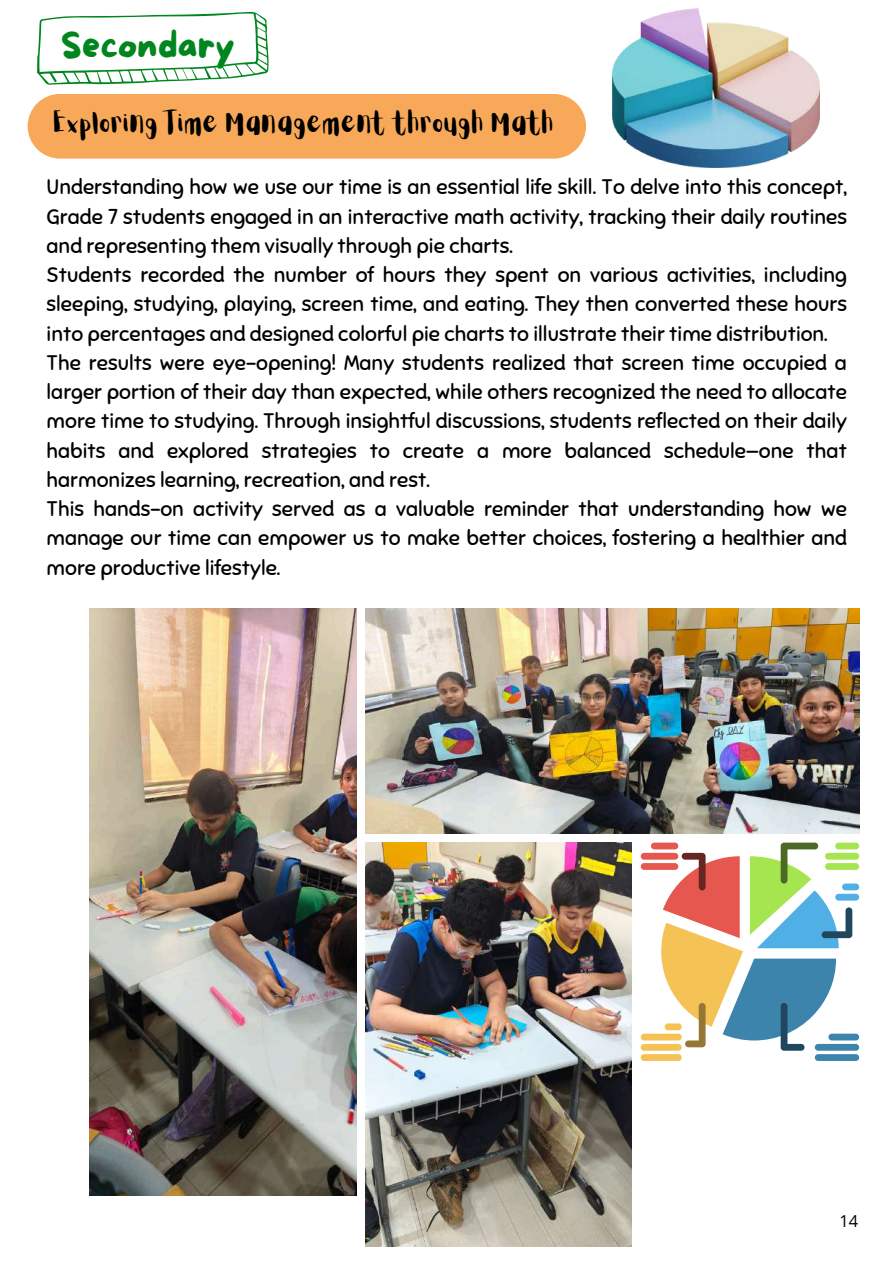
<style>
.page{position:relative;width:894px;height:1264px;background:#fff}
.page>*{position:absolute;margin:0;border:0;box-sizing:border-box;transform-origin:0 0}
.t1{font:36.3px "More Sugar";color:#00861e}
.t2{font:24px "Aloja Extended";color:#000}
.t3{font:21px/29.2px "Sniglet";color:#000}
.t4{font:16.5px "Open Sans";color:#000}
</style>
<div class="page">
<svg style="left:37px;top:12px;width:232px;height:73px"></svg>
<div style="left:28px;top:94px;width:557px;height:65px;background:#f8a859"></div>
<img style="left:365px;top:608px;width:494px;height:225px">
<img style="left:89px;top:608px;width:267px;height:586px">
<img style="left:365px;top:842px;width:266px;height:404px">
<img style="left:612px;top:8px;width:207px;height:159px">
<div style="left:828px;top:1033px;width:30px;height:7px;background:#3c84ac;border-radius:3px"></div>
<div style="left:814px;top:1043px;width:44px;height:7px;background:#3c84ac;border-radius:3px"></div>
<div style="left:814px;top:1054px;width:44px;height:6px;background:#3c84ac;border-radius:3px"></div>
<div style="left:640px;top:1033px;width:41px;height:7px;background:#f5c255;border-radius:3px"></div>
<div style="left:640px;top:1043px;width:41px;height:7px;background:#f5c255;border-radius:3px"></div>
<div style="left:640px;top:1054px;width:41px;height:6px;background:#f5c255;border-radius:3px"></div>
<div style="left:650px;top:842px;width:28px;height:7px;background:#e65750;border-radius:3px"></div>
<div style="left:640px;top:852px;width:38px;height:7px;background:#e65750;border-radius:3px"></div>
<div style="left:640px;top:863px;width:38px;height:6px;background:#e65750;border-radius:3px"></div>
<div style="left:835px;top:842px;width:23px;height:7px;background:#a5e650;border-radius:3px"></div>
<div style="left:824px;top:852px;width:34px;height:7px;background:#a5e650;border-radius:3px"></div>
<div style="left:824px;top:863px;width:34px;height:6px;background:#a5e650;border-radius:3px"></div>
<svg style="left:661px;top:842px;width:191px;height:208px"></svg>
<div style="left:841px;top:883px;width:17px;height:7px;background:#50b0e6;border-radius:3px"></div>
<div style="left:835px;top:893px;width:23px;height:7px;background:#50b0e6;border-radius:3px"></div>
<h1 class="t1" style="left:61px;top:25px;width:176px">Secondary</h1>
<p class="t2" style="left:54px;top:112px;width:502px">Exploring Time Management through Math</p>
<p class="t3" style="left:47px;top:173px;width:801px">Understanding how we use our time is an essential life skill. To delve into this concept, Grade 7 students engaged in an interactive math activity, tracking their daily routines and representing them visually through pie charts.<br>Students recorded the number of hours they spent on various activities, including sleeping, studying, playing, screen time, and eating. They then converted these hours into percentages and designed colorful pie charts to illustrate their time distribution.<br>The results were eye-opening! Many students realized that screen time occupied a larger portion of their day than expected, while others recognized the need to allocate more time to studying. Through insightful discussions, students reflected on their daily habits and explored strategies to create a more balanced schedule—one that harmonizes learning, recreation, and rest.<br>This hands-on activity served as a valuable reminder that understanding how we manage our time can empower us to make better choices, fostering a healthier and more productive lifestyle.</p>
<p class="t4" style="left:839px;top:1209px;width:20px">14</p>
</div>
